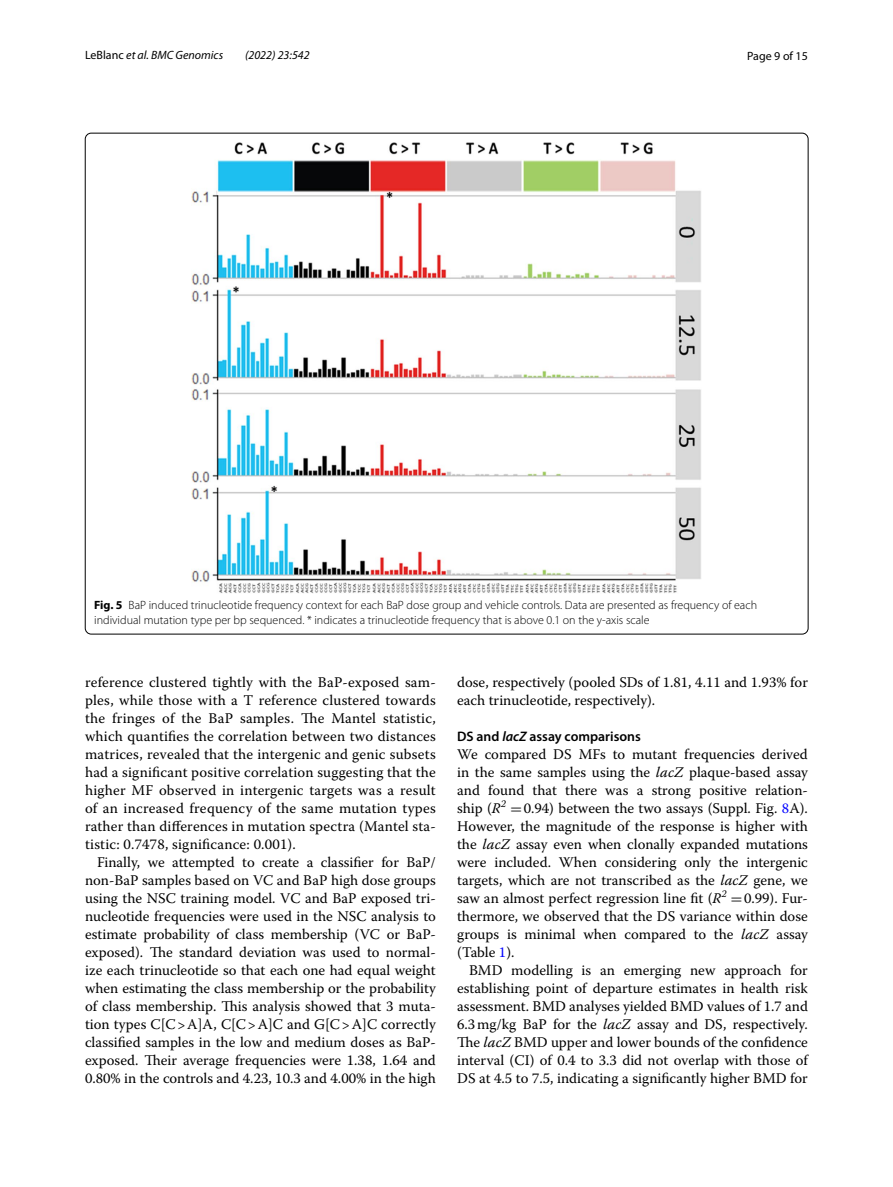
<style>
.page{position:relative;width:893px;height:1187px;background:#fff}
.page>*{position:absolute;margin:0;border:0;box-sizing:border-box;transform-origin:0 0}
.t1{font:14.7px/18px "Warnock Pro";color:#000;text-align:justify}
.t2{font:600 13.8px "Myriad Pro";color:#000}
.t3{font:300 12px/15px "Myriad Pro";color:#000}
.t4{font:italic 12px "Myriad Pro";color:#000}
.t5{font:12px "Myriad Pro";color:#000}
.s1{font-style:normal}
.s2{font-weight:700}
.s3{font-style:italic}
.s4{font-family:"MTSY"}
.s5{color:#00f}
</style>
<div class="page">
<img style="left:191px;top:142px;width:510px;height:451px">
<p class="t4" style="left:85px;top:48px;width:140px"><span class="s1">LeBlanc</span> et al. BMC Genomics</p>
<p class="t4" style="left:245px;top:48px;width:66px">(2022) 23:542</p>
<p class="t5" style="left:747px;top:48px;width:62px">Page 9 of 15</p>
<p class="t3" style="left:94px;top:597px;width:664px"><span class="s2">Fig. 5</span> BaP induced trinucleotide frequency context for each BaP dose group and vehicle controls. Data are presented as frequency of each individual mutation type per bp sequenced. * indicates a trinucleotide frequency that is above 0.1 on the y-axis scale</p>
<p class="t1" style="left:85px;top:672px;width:352px">reference clustered tightly with the BaP-exposed sam&shy;ples, while those with a T reference clustered towards the fringes of the BaP samples. The Mantel statistic, which quantifies the correlation between two distances matrices, revealed that the intergenic and genic subsets had a significant positive correlation suggesting that the higher MF observed in intergenic targets was a result of an increased frequency of the same mutation types rather than differences in mutation spectra (Mantel sta&shy;tistic: 0.7478, significance: 0.001).</p>
<p class="t1" style="left:85px;top:852px;width:352px;text-indent:12px">Finally, we attempted to create a classifier for BaP/ non-BaP samples based on VC and BaP high dose groups using the NSC training model. VC and BaP exposed tri&shy;nucleotide frequencies were used in the NSC analysis to estimate probability of class membership (VC or BaP&shy;exposed). The standard deviation was used to normal&shy;ize each trinucleotide so that each one had equal weight when estimating the class membership or the probability of class membership. This analysis showed that 3 muta&shy;tion types C[C&gt;A]A, C[C&gt;A]C and G[C&gt;A]C correctly classified samples in the low and medium doses as BaP&shy;exposed. Their average frequencies were 1.38, 1.64 and 0.80% in the controls and 4.23, 10.3 and 4.00% in the high</p>
<p class="t1" style="left:457px;top:672px;width:352px">dose, respectively (pooled SDs of 1.81, 4.11 and 1.93% for each trinucleotide, respectively).</p>
<p class="t2" style="left:457px;top:727px;width:185px">DS and <span class="s3">lacZ</span> assay comparisons</p>
<p class="t1" style="left:457px;top:744px;width:352px">We compared DS MFs to mutant frequencies derived in the same samples using the <span class="s3">lacZ</span> plaque-based assay and found that there was a strong positive relation&shy;ship (<span class="s3">R</span><sup>2</sup> <span class="s4">=</span>0.94) between the two assays (Suppl. Fig. <span class="s5">8</span>A).<br>However, the magnitude of the response is higher with the <span class="s3">lacZ</span> assay even when clonally expanded mutations were included. When considering only the intergenic targets, which are not transcribed as the <span class="s3">lacZ</span> gene, we saw an almost perfect regression line fit (<span class="s3">R</span><sup>2</sup> <span class="s4">=</span>0.99). Fur&shy;thermore, we observed that the DS variance within dose groups is minimal when compared to the <span class="s3">lacZ</span> assay (Table <span class="s5">1</span>).</p>
<p class="t1" style="left:457px;top:960px;width:352px;text-indent:12px">BMD modelling is an emerging new approach for establishing point of departure estimates in health risk assessment. BMD analyses yielded BMD values of 1.7 and 6.3mg/kg BaP for the <span class="s3">lacZ</span> assay and DS, respectively.<br>The <span class="s3">lacZ</span> BMD upper and lower bounds of the confidence interval (CI) of 0.4 to 3.3 did not overlap with those of DS at 4.5 to 7.5, indicating a significantly higher BMD for</p>
</div>
